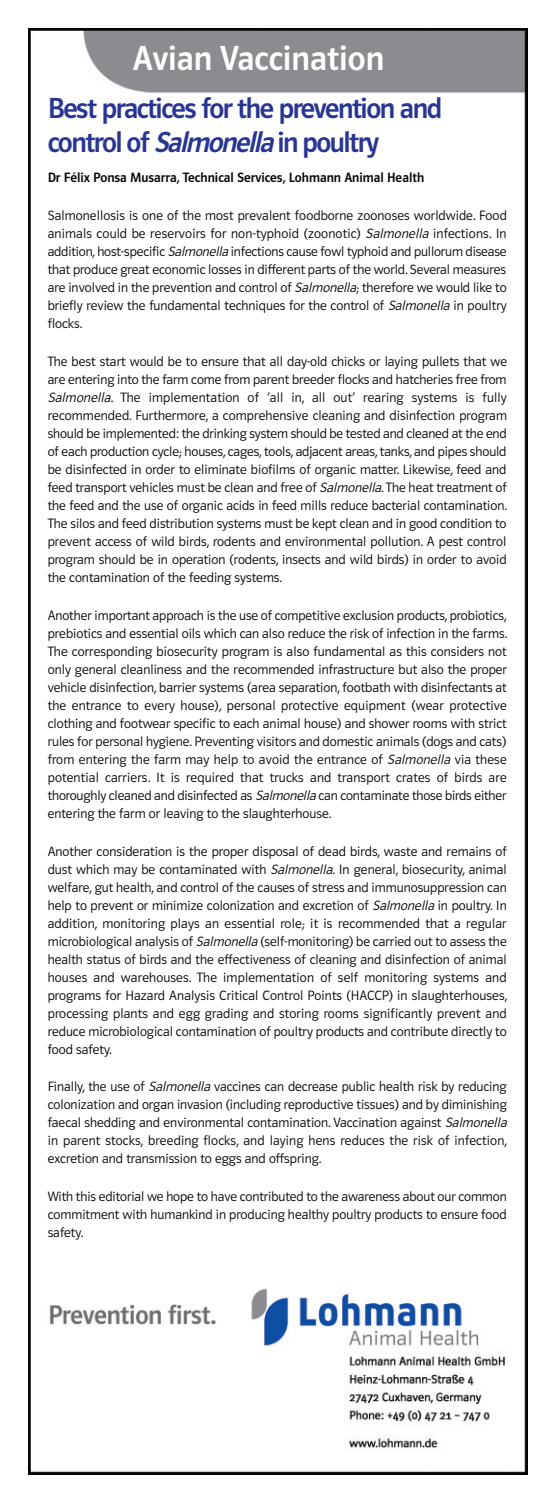
<style>
.page{position:relative;width:556px;height:1503px;background:#fff}
.page>*{position:absolute;margin:0;border:0;box-sizing:border-box;transform-origin:0 0}
.t1{font:36px "Polo 66 T Krftg";color:#fff}
.t2{font:30px/34px "Polo 66 T Krftg";letter-spacing:-.05em;color:#293592}
.t3{font:14px/18px "Polo 66 T Leicht";color:#070504;text-align:justify}
.t4{font:14px "Polo 66 T Krftg";color:#070504}
.s1{font-style:italic}
</style>
<div class="page">
<img style="left:28px;top:28px;width:499px;height:1446px">
<h1 class="t1" style="left:132px;top:37px;width:253px">Avian Vaccination</h1>
<h2 class="t2" style="left:48px;top:91px;width:396px">Best practices for the prevention and control of <span class="s1">Salmonella</span>in poultry</h2>
<p class="t4" style="left:48px;top:169px;width:378px">Dr Félix Ponsa Musarra, Technical Services, Lohmann Animal Health</p>
<p class="t3" style="left:48px;top:206px;width:460px">Salmonellosis is one of the most prevalent foodborne zoonoses worldwide. Food animals could be reservoirs for non-typhoid (zoonotic) <span class="s1">Salmonella</span> infections. In addition, host-specific <span class="s1">Salmonella</span>infections cause fowl typhoid and pullorum disease that produce great economic losses in different parts of the world. Several measures are involved in the prevention and control of <span class="s1">Salmonella</span>; therefore we would like to briefly review the fundamental techniques for the control of <span class="s1">Salmonella</span> in poultry flocks.</p>
<p class="t3" style="left:48px;top:352px;width:461px">The best start would be to ensure that all day-old chicks or laying pullets that we are entering into the farm come from parent breeder flocks and hatcheries free from <span class="s1">Salmonella</span>. The implementation of ‘all in, all out’ rearing systems is fully recommended. Furthermore, a comprehensive cleaning and disinfection program should be implemented: the drinking system should be tested and cleaned at the end of each production cycle; houses, cages, tools, adjacent areas, tanks, and pipes should be disinfected in order to eliminate biofilms of organic matter. Likewise, feed and feed transport vehicles must be clean and free of <span class="s1">Salmonella</span>. The heat treatment of the feed and the use of organic acids in feed mills reduce bacterial contamination.<br>The silos and feed distribution systems must be kept clean and in good condition to prevent access of wild birds, rodents and environmental pollution. A pest control program should be in operation (rodents, insects and wild birds) in order to avoid the contamination of the feeding systems.</p>
<p class="t3" style="left:48px;top:606px;width:461px">Another important approach is the use of competitive exclusion products, probiotics, prebiotics and essential oils which can also reduce the risk of infection in the farms.<br>The corresponding biosecurity program is also fundamental as this considers not only general cleanliness and the recommended infrastructure but also the proper vehicle disinfection, barrier systems (area separation, footbath with disinfectants at the entrance to every house), personal protective equipment (wear protective clothing and footwear specific to each animal house) and shower rooms with strict rules for personal hygiene. Preventing visitors and domestic animals (dogs and cats) from entering the farm may help to avoid the entrance of <span class="s1">Salmonella</span> via these potential carriers. It is required that trucks and transport crates of birds are thoroughly cleaned and disinfected as <span class="s1">Salmonella</span>can contaminate those birds either entering the farm or leaving to the slaughterhouse.</p>
<p class="t3" style="left:48px;top:841px;width:461px">Another consideration is the proper disposal of dead birds, waste and remains of dust which may be contaminated with <span class="s1">Salmonella</span>. In general, biosecurity, animal welfare, gut health, and control of the causes of stress and immunosuppression can help to prevent or minimize colonization and excretion of <span class="s1">Salmonella</span> in poultry. In addition, monitoring plays an essential role; it is recommended that a regular microbiological analysis of <span class="s1">Salmonella</span>(self-monitoring) be carried out to assess the health status of birds and the effectiveness of cleaning and disinfection of animal houses and warehouses. The implementation of self monitoring systems and programs for Hazard Analysis Critical Control Points (HACCP) in slaughterhouses, processing plants and egg grading and storing rooms significantly prevent and reduce microbiological contamination of poultry products and contribute directly to food safety.</p>
<p class="t3" style="left:48px;top:1077px;width:462px;text-align:left">Finally, the use of <span class="s1">Salmonella</span> vaccines can decrease public health risk by reducing colonization and organ invasion (including reproductive tissues) and by diminishing faecal shedding and environmental contamination. Vaccination against <span class="s1">Salmonella </span>in parent stocks, breeding flocks, and laying hens reduces the risk of infection, excretion and transmission to eggs and offspring.</p>
<p class="t3" style="left:48px;top:1187px;width:460px">With this editorial we hope to have contributed to the awareness about our common commitment with humankind in producing healthy poultry products to ensure food safety.</p>
</div>
